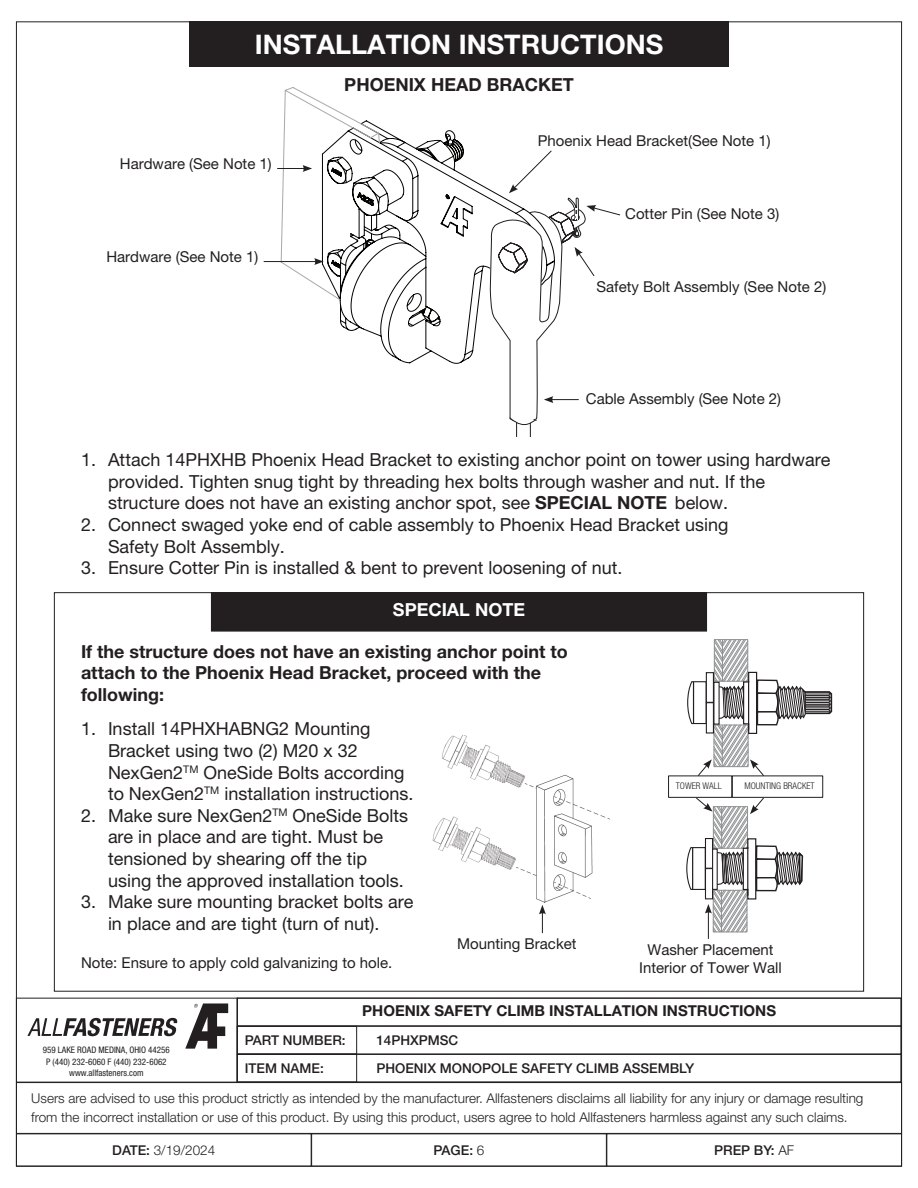
<style>
.page{position:relative;width:918px;height:1188px;background:#fff}
.page>*{position:absolute;margin:0;border:0;box-sizing:border-box;transform-origin:0 0}
.t1{font:700 27px "Helvetica Neue LT Pro";color:#fff}
.t2{font:18px/21.6px "Helvetica Neue LT Pro";color:#231f20}
.Heading_3{font:700 18px/21.6px "Helvetica Neue LT Pro";color:#231f20}
.Heading_3-2{font:700 18px "Helvetica Neue LT Pro";color:#fff}
.Heading_3-3{font:15px "Helvetica Neue LT Pro";color:#231f20}
.t3{font:700 15px "Helvetica Neue LT Pro";color:#231f20}
.t4{font:300 13.5px/19.5px "Helvetica Neue LT Pro";color:#231f20}
.t5{font:500 13.5px/27.9px "Helvetica Neue LT Pro";color:#231f20}
.t6{font:300 condensed 9.3px "Helvetica Neue LT Pro";color:#231f20}
.t7{font:condensed 9px/11.7px "Helvetica Neue LT Pro";color:#231f20;text-align:center}
.s1{font-weight:700}
.s2{font-weight:500}
.s3{font-weight:300}
</style>
<div class="page">
<div style="left:16px;top:1082px;width:886px;height:52px;border:1px solid #231f20"></div>
<div style="left:237px;top:998px;width:664px;height:28px;border:1px solid #231f20"></div>
<div style="left:237px;top:1054px;width:664px;height:28px;border:1px solid #231f20"></div>
<div style="left:237px;top:1026px;width:664px;height:28px;border:1px solid #231f20"></div>
<div style="left:237px;top:1026px;width:120px;height:28px;border:1px solid #231f20"></div>
<div style="left:237px;top:1054px;width:120px;height:28px;border:1px solid #231f20"></div>
<svg style="left:185px;top:1003px;width:43px;height:46px"></svg>
<svg style="left:27px;top:1018px;width:151px;height:18px"></svg>
<div style="left:189px;top:22px;width:540px;height:45px;background:#231f20"></div>
<div style="left:211px;top:593px;width:496px;height:38px;background:#231f20"></div>
<div style="left:211px;top:592px;width:496px;height:39px;border:1px solid #231f20"></div>
<img style="left:432px;top:735px;width:178px;height:167px">
<svg style="left:339px;top:128px;width:150px;height:236px"></svg>
<svg style="left:489px;top:150px;width:132px;height:287px"></svg>
<hr style="left:264px;top:261px;width:53px;height:1px;background:#231f20">
<svg style="left:277px;top:87px;width:103px;height:214px"></svg>
<div style="left:668px;top:776px;width:64px;height:22px;border:1px solid #231f20"></div>
<svg style="left:539px;top:905px;width:7px;height:28px"></svg>
<svg style="left:686px;top:603px;width:147px;height:336px"></svg>
<h1 class="t1" style="left:255px;top:28px;width:410px">INSTALLATION INSTRUCTIONS</h1>
<p class="Heading_3" style="left:344px;top:73px;width:231px">PHOENIX HEAD BRACKET</p>
<p class="Heading_3-3" style="left:120px;top:155px;width:153px">Hardware (See Note 1)</p>
<p class="Heading_3-3" style="left:106px;top:248px;width:153px">Hardware (See Note 1)</p>
<p class="Heading_3-3" style="left:538px;top:132px;width:234px">Phoenix Head Bracket(See Note 1)</p>
<p class="Heading_3-3" style="left:625px;top:204px;width:156px">Cotter Pin (See Note 3)</p>
<p class="Heading_3-3" style="left:597px;top:278px;width:231px">Safety Bolt Assembly (See Note 2)</p>
<p class="Heading_3-3" style="left:586px;top:390px;width:197px">Cable Assembly (See Note 2)</p>
<p class="t2" style="left:108px;top:449px;width:724px;text-indent:-27px">1. Attach 14PHXHB Phoenix Head Bracket to existing anchor point on tower using hardware provided. Tighten snug tight by threading hex bolts through washer and nut. If the structure does not have an existing anchor spot, see <span class="s1">SPECIAL NOTE</span> below.</p>
<p class="t2" style="left:108px;top:514px;width:622px;text-indent:-27px">2. Connect swaged yoke end of cable assembly to Phoenix Head Bracket using<br>Safety Bolt Assembly.</p>
<p class="t2" style="left:81px;top:557px;width:543px">3. Ensure Cotter Pin is installed &amp; bent to prevent loosening of nut.</p>
<p class="Heading_3-2" style="left:393px;top:599px;width:134px">SPECIAL NOTE</p>
<p class="Heading_3" style="left:81px;top:640px;width:488px">If the structure does not have an existing anchor point to attach to the Phoenix Head Bracket, proceed with the following:</p>
<p class="t2" style="left:108px;top:718px;width:307px;text-indent:-27px">1. Install 14PHXHABNG2 Mounting Bracket using two (2) M20 x 32<br>NexGen2<sup>TM</sup> OneSide Bolts according to NexGen2<sup>TM</sup> installation instructions.</p>
<p class="t2" style="left:108px;top:804px;width:302px;text-indent:-27px">2. Make sure NexGen2<sup>TM</sup> OneSide Bolts are in place and are tight. Must be tensioned by shearing off the tip using the approved installation tools.</p>
<p class="t2" style="left:81px;top:891px;width:334px;text-align:center">3. Make sure mounting bracket bolts are in place and are tight (turn of nut).</p>
<p class="t6" style="left:676px;top:781px;width:47px">TOWER WALL</p>
<p class="t6" style="left:744px;top:781px;width:72px">MOUNTING BRACKET</p>
<p class="Heading_3-3" style="left:81px;top:954px;width:313px">Note: Ensure to apply cold galvanizing to hole.</p>
<p class="Heading_3-3" style="left:457px;top:935px;width:121px">Mounting Bracket</p>
<p class="Heading_3-3" style="left:647px;top:941px;width:128px">Washer Placement</p>
<p class="Heading_3-3" style="left:639px;top:959px;width:144px">Interior of Tower Wall</p>
<p class="t7" style="left:43px;top:1044px;width:129px">959 LAKE ROAD MEDINA, OHIO 44256<br>P (440) 232-6060 F (440) 232-6062 www.allfasteners.com</p>
<p class="t5" style="left:245px;top:1026px;width:102px">PART NUMBER:<br>ITEM NAME:</p>
<p class="t3" style="left:362px;top:1002px;width:415px">PHOENIX SAFETY CLIMB INSTALLATION INSTRUCTIONS</p>
<p class="t5" style="left:376px;top:1026px;width:319px">14PHXPMSC<br>PHOENIX MONOPOLE SAFETY CLIMB ASSEMBLY</p>
<p class="t4" style="left:31px;top:1088px;width:834px">Users are advised to use this product strictly as intended by the manufacturer. Allfasteners disclaims all liability for any injury or damage resulting from the incorrect installation or use of this product. By using this product, users agree to hold Allfasteners harmless against any such claims.</p>
<p class="t4" style="left:112px;top:1140px;width:105px"><span class="s2">DATE:</span> 3/19/2024</p>
<p class="t5" style="left:434px;top:1136px;width:52px">PAGE: <span class="s3">6</span></p>
<p class="t5" style="left:714px;top:1136px;width:82px">PREP BY: <span class="s3">AF</span></p>
</div>
